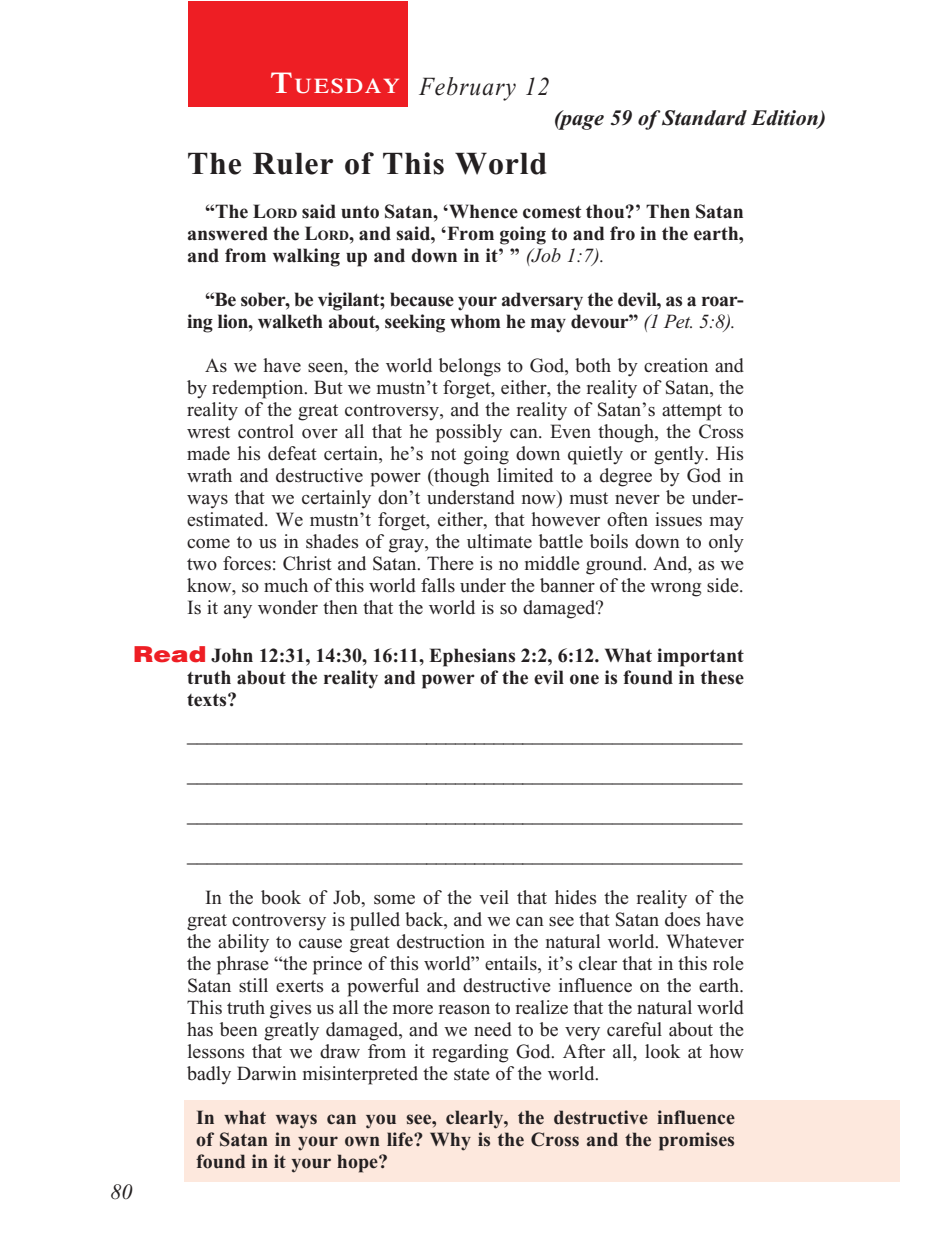
<style>
.page{position:relative;width:936px;height:1260px;background:#fff}
.page>*{position:absolute;margin:0;border:0;box-sizing:border-box;transform-origin:0 0}
._01-Daily_head{font:700 32px "Times New Roman";letter-spacing:.025em;color:#231f20}
._00-Month-Day{font:italic 26px "Times New Roman";letter-spacing:.05em;color:#231f20;scale:.9 1}
.t1{font:italic 700 22px "Times New Roman";color:#231f20}
.t2{font:italic 22px "Times New Roman";color:#231f20}
.t3{font:600 21px "Times";letter-spacing:.07em;color:#fff;scale:1.1 1}
._4-Body_Copy{font:20px/22px "Times New Roman";color:#231f20;text-align:justify}
._4-Body_Copy-2{font:700 20px/22px "Times New Roman";letter-spacing:-.02em;color:#231f20;text-align:justify}
._6-question{font:700 20px/22px "Times New Roman";color:#231f20;text-align:justify}
.x-screened_box-text{font:700 20px/22px "Times New Roman";color:#231f20;text-align:justify}
.s1{font-size:30px}
.s2{font-style:inherit}
.s3{font-size:14px}
.s4{font-weight:400;font-style:italic}
.s5{font-family:"Helvetica";font-weight:900;font-size:22px;color:#ee1e24}
</style>
<div class="page">
<div style="left:185px;top:1100px;width:715px;height:82px;background:#fde8dd"></div>
<div style="left:188px;top:1px;width:220px;height:106px;background:#ee1e24"></div>
<p class="t3" style="left:270px;top:74px;width:119px"><span class="s1">T</span>UESDAY</p>
<p class="_00-Month-Day" style="left:419px;top:72px;width:146px">February 12</p>
<p class="t1" style="left:554px;top:105px;width:274px">(page 59 of Standard Edition)</p>
<p class="_01-Daily_head" style="left:187px;top:145px;width:362px">The Ruler of This World</p>
<p class="_4-Body_Copy-2" style="left:187px;top:200px;width:558px;text-indent:18px">“The <span class="s2">L</span><span class="s3">ORD</span> said unto Satan, ‘Whence comest thou?’ Then Satan answered the <span class="s2">L</span><span class="s3">ORD</span>, and said, ‘From going to and fro in the earth, and from walking up and down in it’ ” <span class="s4">(Job 1:7).</span></p>
<p class="_4-Body_Copy-2" style="left:187px;top:288px;width:558px;text-indent:18px">“Be sober, be vigilant; because your adversary the devil, as a roar&shy;ing lion, walketh about, seeking whom he may devour” <span class="s4">(1 Pet. 5:8).</span></p>
<p class="_4-Body_Copy" style="left:187px;top:354px;width:558px;text-indent:18px">As we have seen, the world belongs to God, both by creation and by redemption. But we mustn’t forget, either, the reality of Satan, the reality of the great controversy, and the reality of Satan’s attempt to wrest control over all that he possibly can. Even though, the Cross made his defeat certain, he’s not going down quietly or gently. His wrath and destructive power (though limited to a degree by God in ways that we certainly don’t understand now) must never be under&shy;estimated. We mustn’t forget, either, that however often issues may come to us in shades of gray, the ultimate battle boils down to only two forces: Christ and Satan. There is no middle ground. And, as we know, so much of this world falls under the banner of the wrong side.<br>Is it any wonder then that the world is so damaged?</p>
<p class="_6-question" style="left:187px;top:644px;width:558px;text-indent:-54px"><span class="s5">Read</span> John 12:31, 14:30, 16:11, Ephesians 2:2, 6:12. What important truth about the reality and power of the evil one is found in these texts?</p>
<p class="_4-Body_Copy" style="left:187px;top:724px;width:557px">________________________________________________________</p>
<p class="_4-Body_Copy" style="left:187px;top:764px;width:557px">________________________________________________________</p>
<p class="_4-Body_Copy" style="left:187px;top:804px;width:557px">________________________________________________________</p>
<p class="_4-Body_Copy" style="left:187px;top:844px;width:557px">________________________________________________________</p>
<p class="_4-Body_Copy" style="left:187px;top:886px;width:558px;text-indent:18px">In the book of Job, some of the veil that hides the reality of the great controversy is pulled back, and we can see that Satan does have the ability to cause great destruction in the natural world. Whatever the phrase “the prince of this world” entails, it’s clear that in this role Satan still exerts a powerful and destructive influence on the earth.<br>This truth gives us all the more reason to realize that the natural world has been greatly damaged, and we need to be very careful about the lessons that we draw from it regarding God. After all, look at how badly Darwin misinterpreted the state of the world.</p>
<p class="x-screened_box-text" style="left:196px;top:1106px;width:540px">In what ways can you see, clearly, the destructive influence of Satan in your own life? Why is the Cross and the promises found in it your hope?</p>
<p class="t2" style="left:110px;top:1180px;width:23px">80</p>
</div>
